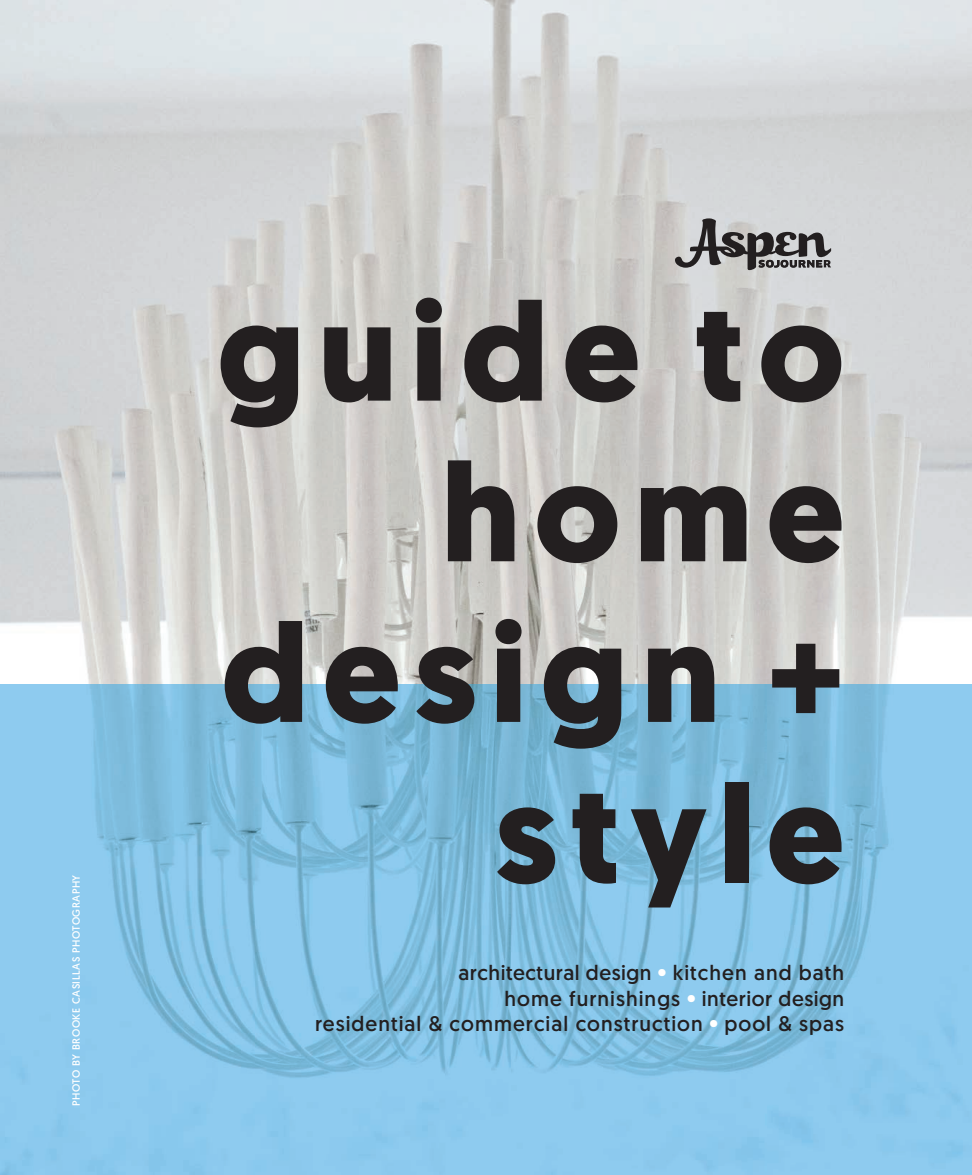
<style>
.page{position:relative;width:972px;height:1175px;background:#fff}
.page>*{position:absolute;margin:0;border:0;box-sizing:border-box;transform-origin:0 0}
.t1{font:700 139.5px/160.5px "Geomanist";letter-spacing:.1em;color:#231f20;text-align:right}
.t2{font:21px/25.5px "Geomanist";letter-spacing:.05em;color:#231f20;text-align:right}
.t3{font:10.5px "Geomanist";letter-spacing:.05em;color:#fff}
.s1{color:#fff}
</style>
<div class="page">
<img style="left:0;top:0;width:972px;height:1174px">
<svg style="left:674px;top:218px;width:157px;height:52px;background:#939393"></svg>
<p class="t3" style="left:69px;top:1106px;width:233px;rotate:-90deg">PHOTO BY BROOKE CASILLAS PHOTOGRAPHY</p>
<h1 class="t1" style="left:218px;top:271px;width:628px">guide to home design + style</h1>
<p class="t2" style="left:315px;top:959px;width:531px">architectural design <span class="s1">•</span> kitchen and bath<br>home furnishings <span class="s1">•</span> interior design<br>residential &amp; commercial construction <span class="s1">•</span> pool &amp; spas</p>
</div>
